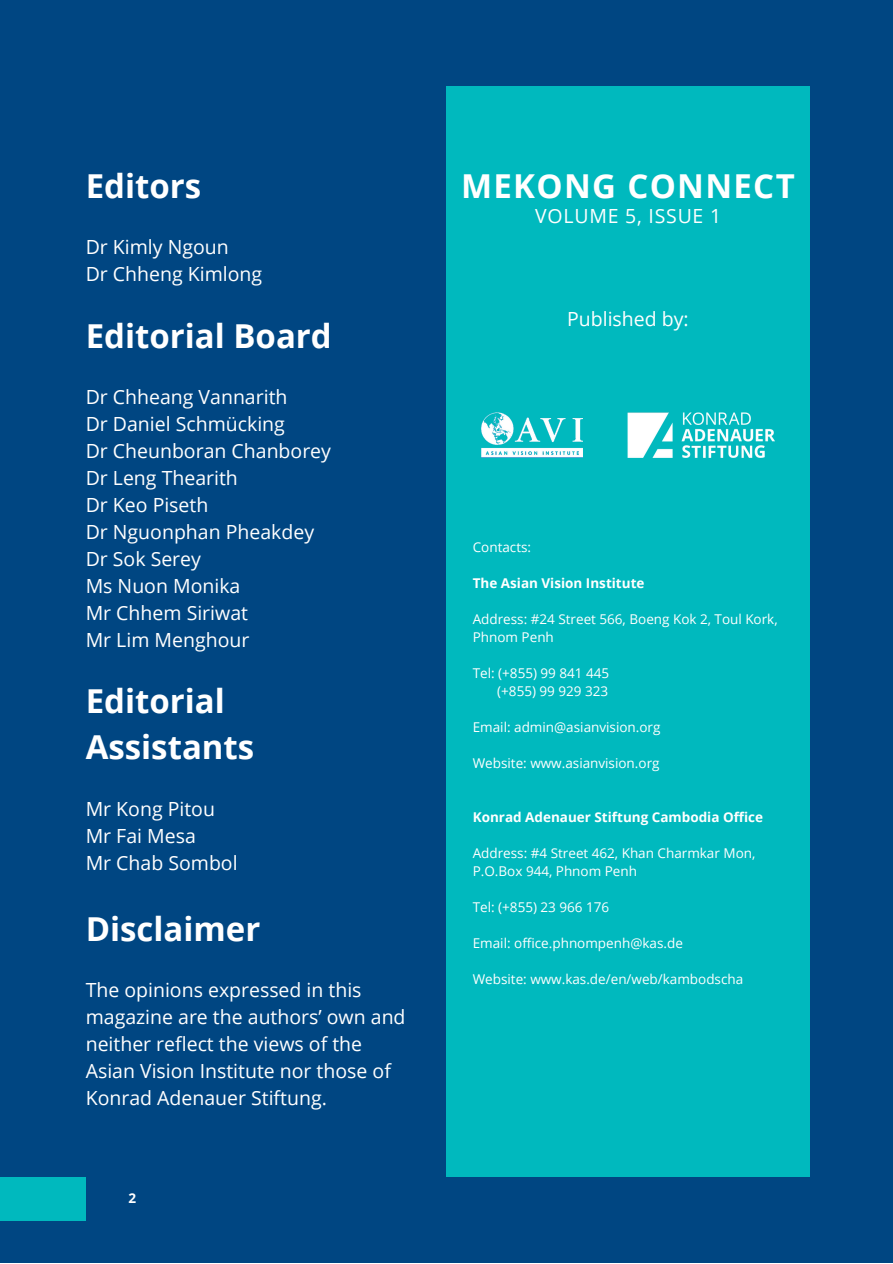
<style>
.page{position:relative;width:893px;height:1264px;background:#fff}
.page>*{position:absolute;margin:0;border:0;box-sizing:border-box;transform-origin:0 0}
.t1{font:700 33px/46px "Open Sans";color:#fff}
.t2{font:700 33px "Open Sans";letter-spacing:.04em;color:#fff}
.t3{font:19.5px/27px "Open Sans";color:#fff}
.t4{font:19.5px "Open Sans";letter-spacing:.04em;color:#fff}
.t5{font:13.5px/18px "Open Sans";color:#fff}
.t6{font:700 13.5px "Open Sans";color:#fff}
</style>
<div class="page">
<div style="left:0;top:0;width:892px;height:1262px;background:#004682"></div>
<div style="left:0;top:1176px;width:86px;height:44px;background:#00b9be"></div>
<div style="left:446px;top:86px;width:363px;height:1090px;background:#00b9be"></div>
<img style="left:628px;top:413px;width:146px;height:45px">
<img style="left:481px;top:413px;width:101px;height:45px">
<p class="t1" style="left:86px;top:162px;width:117px">Editors</p>
<p class="t3" style="left:86px;top:233px;width:145px">Dr Kimly Ngoun</p>
<p class="t3" style="left:86px;top:260px;width:178px">Dr Chheng Kimlong</p>
<p class="t1" style="left:86px;top:312px;width:247px">Editorial Board</p>
<p class="t3" style="left:86px;top:383px;width:203px">Dr Chheang Vannarith</p>
<p class="t3" style="left:86px;top:410px;width:201px">Dr Daniel Schmücking</p>
<p class="t3" style="left:86px;top:437px;width:247px">Dr Cheunboran Chanborey</p>
<p class="t3" style="left:86px;top:464px;width:154px">Dr Leng Thearith</p>
<p class="t3" style="left:86px;top:491px;width:124px">Dr Keo Piseth</p>
<p class="t3" style="left:86px;top:518px;width:230px">Dr Nguonphan Pheakdey</p>
<p class="t3" style="left:86px;top:545px;width:117px">Dr Sok Serey</p>
<p class="t3" style="left:86px;top:572px;width:156px">Ms Nuon Monika</p>
<p class="t3" style="left:86px;top:599px;width:164px">Mr Chhem Siriwat</p>
<p class="t3" style="left:86px;top:626px;width:165px">Mr Lim Menghour</p>
<p class="t1" style="left:86px;top:677px;width:170px">Editorial<br>Assistants</p>
<p class="t3" style="left:86px;top:794px;width:131px">Mr Kong Pitou</p>
<p class="t3" style="left:86px;top:821px;width:112px">Mr Fai Mesa</p>
<p class="t3" style="left:86px;top:848px;width:153px">Mr Chab Sombol</p>
<p class="t1" style="left:86px;top:905px;width:176px">Disclaimer</p>
<p class="t3" style="left:86px;top:976px;width:321px">The opinions expressed in this magazine are the authors’ own and neither reflect the views of the<br>Asian Vision Institute nor those of<br>Konrad Adenauer Stiftung.</p>
<p class="t6" style="left:129px;top:1188px;width:9px">2</p>
<p class="t2" style="left:461px;top:163px;width:335px">MEKONG CONNECT</p>
<p class="t4" style="left:535px;top:202px;width:187px">VOLUME 5, ISSUE 1</p>
<p class="t3" style="left:567px;top:305px;width:123px">Published by:</p>
<p class="t5" style="left:472px;top:537px;width:60px">Contacts:</p>
<p class="t6" style="left:472px;top:573px;width:173px">The Asian Vision Institute</p>
<p class="t5" style="left:472px;top:609px;width:306px">Address: #24 Street 566, Boeng Kok 2, Toul Kork,<br>Phnom Penh</p>
<p class="t5" style="left:472px;top:663px;width:138px">Tel: (+855) 99 841 445</p>
<p class="t5" style="left:497px;top:681px;width:112px">(+855) 99 929 323</p>
<p class="t5" style="left:472px;top:717px;width:189px">Email: admin@asianvision.org</p>
<p class="t5" style="left:472px;top:753px;width:188px">Website: www.asianvision.org</p>
<p class="t6" style="left:472px;top:807px;width:292px">Konrad Adenauer Stiftung Cambodia Office</p>
<p class="t5" style="left:472px;top:843px;width:284px">Address: #4 Street 462, Khan Charmkar Mon,<br>P.O.Box 944, Phnom Penh</p>
<p class="t5" style="left:472px;top:897px;width:138px">Tel: (+855) 23 966 176</p>
<p class="t5" style="left:472px;top:933px;width:212px">Email: office.phnompenh@kas.de</p>
<p class="t5" style="left:472px;top:969px;width:272px">Website: www.kas.de/en/web/kambodscha</p>
</div>
